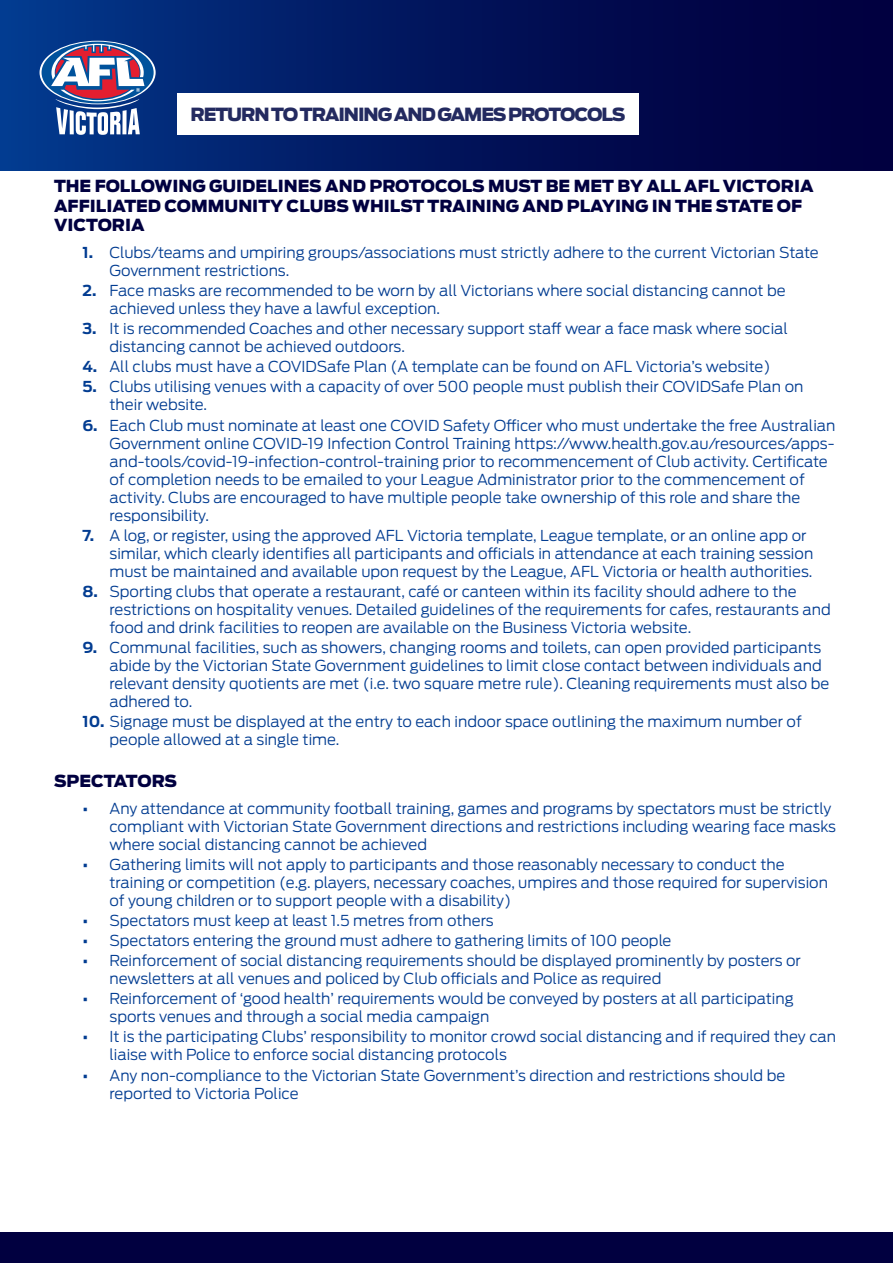
<style>
.page{position:relative;width:893px;height:1263px;background:#fff}
.page>*{position:absolute;margin:0;border:0;box-sizing:border-box;transform-origin:0 0}
.t1{font:900 18px "Antenna";letter-spacing:-.06em;color:#232a60}
.t2{font:900 16.5px/19.8px "Antenna";color:#010040}
.t3{font:300 15px/18px "Antenna";color:#023c91}
.s1{font-weight:700}
</style>
<div class="page">
<div style="left:0;top:0;width:893px;height:170px;background:linear-gradient(to right,#023689,#010036)"></div>
<div style="left:177px;top:94px;width:462px;height:41px;background:#fff"></div>
<svg style="left:40px;top:41px;width:115px;height:63px"></svg>
<div style="left:42px;top:42px;width:112px;height:61px;background:#00529c;border-radius:50%"></div>
<svg style="left:51px;top:44px;width:93px;height:91px"></svg>
<div style="left:0;top:1232px;width:893px;height:31px;background:#010040"></div>
<p class="t1" style="left:190px;top:102px;width:437px">RETURN TO TRAINING AND GAMES PROTOCOLS</p>
<p class="t2" style="left:54px;top:176px;width:761px">THE FOLLOWING GUIDELINES AND PROTOCOLS MUST BE MET BY ALL AFL VICTORIA<br>AFFILIATED COMMUNITY CLUBS WHILST TRAINING AND PLAYING IN THE STATE OF<br>VICTORIA</p>
<p class="t3" style="left:110px;top:243px;width:711px;text-indent:-27px"><span class="s1">1.</span> Clubs/teams and umpiring groups/associations must strictly adhere to the current Victorian State<br>Government restrictions.</p>
<p class="t3" style="left:110px;top:281px;width:678px;text-indent:-27px"><span class="s1">2.</span> Face masks are recommended to be worn by all Victorians where social distancing cannot be achieved unless they have a lawful exception.</p>
<p class="t3" style="left:110px;top:319px;width:680px;text-indent:-27px"><span class="s1">3.</span> It is recommended Coaches and other necessary support staff wear a face mask where social distancing cannot be achieved outdoors.</p>
<p class="t3" style="left:82px;top:357px;width:690px"><span class="s1">4.</span> All clubs must have a COVIDSafe Plan (A template can be found on AFL Victoria’s website)</p>
<p class="t3" style="left:110px;top:378px;width:695px;text-indent:-27px"><span class="s1">5.</span> Clubs utilising venues with a capacity of over 500 people must publish their COVIDSafe Plan on their website.</p>
<p class="t3" style="left:110px;top:416px;width:727px;text-indent:-27px"><span class="s1">6.</span> Each Club must nominate at least one COVID Safety Officer who must undertake the free Australian Government online COVID-19 Infection Control Training https://www.health.gov.au/resources/apps&shy;and-tools/covid-19-infection-control-training prior to recommencement of Club activity. Certificate of completion needs to be emailed to your League Administrator prior to the commencement of activity. Clubs are encouraged to have multiple people take ownership of this role and share the responsibility.</p>
<p class="t3" style="left:110px;top:526px;width:705px;text-indent:-27px"><span class="s1">7.</span> A log, or register, using the approved AFL Victoria template, League template, or an online app or similar, which clearly identifies all participants and officials in attendance at each training session must be maintained and available upon request by the League, AFL Victoria or health authorities.</p>
<p class="t3" style="left:110px;top:582px;width:723px;text-indent:-27px"><span class="s1">8.</span> Sporting clubs that operate a restaurant, café or canteen within its facility should adhere to the restrictions on hospitality venues. Detailed guidelines of the requirements for cafes, restaurants and food and drink facilities to reopen are available on the Business Victoria website.</p>
<p class="t3" style="left:110px;top:638px;width:721px;text-indent:-27px"><span class="s1">9.</span> Communal facilities, such as showers, changing rooms and toilets, can open provided participants abide by the Victorian State Government guidelines to limit close contact between individuals and relevant density quotients are met (i.e. two square metre rule). Cleaning requirements must also be adhered to.</p>
<p class="t3" style="left:110px;top:712px;width:694px;text-indent:-27px"><span class="s1">10.</span> Signage must be displayed at the entry to each indoor space outlining the maximum number of people allowed at a single time.</p>
<p class="t2" style="left:54px;top:771px;width:125px">SPECTATORS</p>
<p class="t3" style="left:110px;top:799px;width:728px;text-indent:-27px"><span class="s1">•</span> Any attendance at community football training, games and programs by spectators must be strictly compliant with Victorian State Government directions and restrictions including wearing face masks where social distancing cannot be achieved</p>
<p class="t3" style="left:110px;top:855px;width:720px;text-indent:-27px"><span class="s1">•</span> Gathering limits will not apply to participants and those reasonably necessary to conduct the training or competition (e.g. players, necessary coaches, umpires and those required for supervision of young children or to support people with a disability)</p>
<p class="t3" style="left:82px;top:911px;width:413px"><span class="s1">•</span> Spectators must keep at least 1.5 metres from others</p>
<p class="t3" style="left:82px;top:931px;width:590px"><span class="s1">•</span> Spectators entering the ground must adhere to gathering limits of 100 people</p>
<p class="t3" style="left:110px;top:951px;width:693px;text-indent:-27px"><span class="s1">•</span> Reinforcement of social distancing requirements should be displayed prominently by posters or newsletters at all venues and policed by Club officials and Police as required</p>
<p class="t3" style="left:110px;top:989px;width:686px;text-indent:-27px"><span class="s1">•</span> Reinforcement of ‘good health’ requirements would be conveyed by posters at all participating sports venues and through a social media campaign</p>
<p class="t3" style="left:110px;top:1028px;width:728px;text-indent:-27px"><span class="s1">•</span> It is the participating Clubs’ responsibility to monitor crowd social distancing and if required they can liaise with Police to enforce social distancing protocols</p>
<p class="t3" style="left:110px;top:1066px;width:677px;text-indent:-27px"><span class="s1">•</span> Any non-compliance to the Victorian State Government’s direction and restrictions should be reported to Victoria Police</p>
</div>
